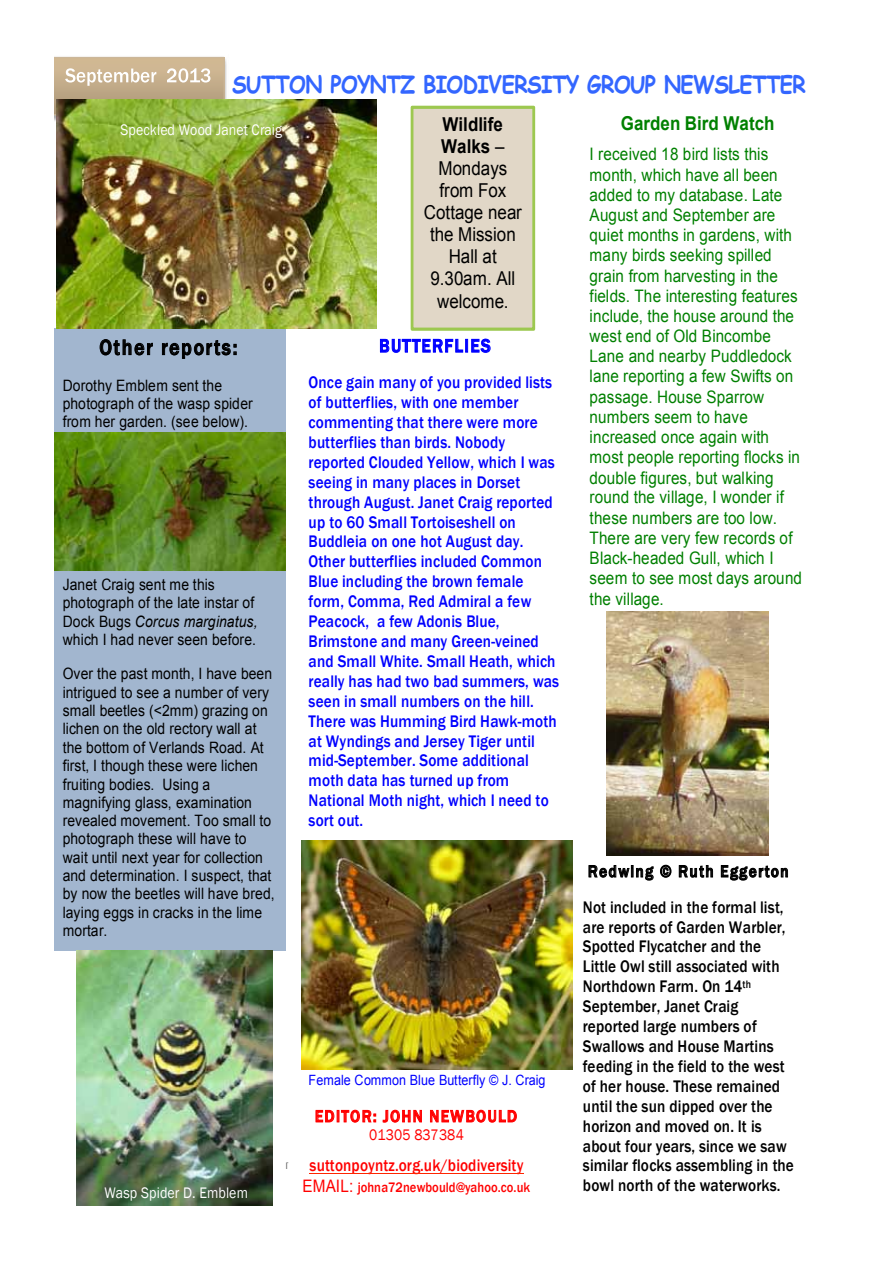
<style>
.page{position:relative;width:893px;height:1263px;background:#fff}
.page>*{position:absolute;margin:0;border:0;box-sizing:border-box;transform-origin:0 0}
.t1{font:700 23.7px "Comic Sans MS";letter-spacing:-.03em;color:#36f;scale:.89 1}
.t2{font:500 22.2px "Franklin Gothic";letter-spacing:.08em;color:#000;scale:.89 1}
.t3{font:19.2px/22px "Arial";color:#000;text-align:center;scale:.89 1}
.t4{font:700 19.2px "Arial";color:#008000;scale:.89 1}
.t5{font:500 19.2px "Franklin Gothic";letter-spacing:.085em;color:#00f;scale:.89 1}
.t6{font:500 17.25px/20px "Franklin Gothic";letter-spacing:.01em;color:#00f;scale:.89 1}
.t7{font:17.25px/20.2px "Arial";letter-spacing:.01em;color:#008000;scale:.89 1}
.t8{font:500 17.25px/20px "Franklin Gothic";letter-spacing:.01em;color:#000;scale:.89 1}
.t9{font:500 17.25px "Franklin Gothic";letter-spacing:.015em;color:#f00;scale:.89 1}
.t10{font:500 17.25px "Franklin Gothic";letter-spacing:.095em;color:#f00;scale:.89 1}
.t11{font:15.75px/18.3px "Arial";letter-spacing:.005em;color:#000;scale:.89 1}
.t12{font:15.75px "Franklin Gothic";letter-spacing:.01em;color:#fff;scale:.89 1}
.t13{font:15.75px "Franklin Gothic";color:#f00;scale:.89 1}
.t14{font:500 14.1px "Franklin Gothic";letter-spacing:.005em;color:#f00;scale:.89 1}
.t15{font:14.1px "Arial";letter-spacing:.01em;color:#00f;scale:.89 1}
.s1{font-style:italic}
.s2{font-weight:700}
.s3{font-weight:400;font-size:12.6px;color:#595959}
.s4{font-family:"Arial";font-weight:400;font-size:17.25px}
</style>
<div class="page">
<img style="left:230px;top:99px;width:306px;height:16px">
<img style="left:315px;top:1109px;width:199px;height:14px">
<svg style="left:316px;top:1110px;width:60px;height:12px"></svg>
<svg style="left:383px;top:1110px;width:39px;height:12px"></svg>
<svg style="left:430px;top:1110px;width:87px;height:12px"></svg>
<hr style="left:310px;top:1173px;width:214px;height:1px;background:#ff2600">
<div style="left:411px;top:106px;width:124px;height:225px;border:3px solid #9dc850"></div>
<div style="left:54px;top:335px;width:232px;height:610px;background:#a2b6cf"></div>
<svg style="left:100px;top:339px;width:53px;height:16px"></svg>
<svg style="left:162px;top:340px;width:74px;height:19px"></svg>
<img style="left:54px;top:56px;width:176px;height:65px">
<svg style="left:54px;top:57px;width:171px;height:58px;background:#cab695"></svg>
<svg style="left:380px;top:339px;width:111px;height:14px"></svg>
<svg style="left:589px;top:865px;width:64px;height:15px"></svg>
<svg style="left:660px;top:865px;width:11px;height:13px"></svg>
<svg style="left:679px;top:865px;width:34px;height:13px"></svg>
<svg style="left:721px;top:865px;width:67px;height:15px"></svg>
<img style="left:56px;top:100px;width:320px;height:229px">
<img style="left:302px;top:840px;width:271px;height:229px">
<img style="left:606px;top:611px;width:163px;height:244px">
<img style="left:77px;top:951px;width:196px;height:255px">
<img style="left:54px;top:432px;width:231px;height:138px">
<img style="left:110px;top:121px;width:183px;height:26px">
<img style="left:85px;top:1184px;width:183px;height:22px">
<h1 class="t1" style="left:232px;top:67px;width:646px">SUTTON POYNTZ BIODIVERSITY GROUP NEWSLETTER</h1>
<p class="t12" style="left:120px;top:120px;width:183px">Speckled Wood Janet Craig</p>
<p class="t2" style="left:99px;top:333px;width:157px">Other reports:</p>
<p class="t11" style="left:63px;top:376px;width:215px">Dorothy Emblem sent the photograph of the wasp spider from her garden. (see below).</p>
<p class="t11" style="left:63px;top:575px;width:221px">Janet Craig sent me this photograph of the late instar of<br>Dock Bugs <span class="s1">Corcus marginatus, </span>which I had never seen before.</p>
<p class="t11" style="left:63px;top:665px;width:240px">Over the past month, I have been intrigued to see a number of very small beetles (&lt;2mm) grazing on lichen on the old rectory wall at the bottom of Verlands Road. At first, I though these were lichen fruiting bodies. Using a magnifying glass, examination revealed movement. Too small to photograph these will have to wait until next year for collection and determination. I suspect, that by now the beetles will have bred, laying eggs in cracks in the lime mortar.</p>
<p class="t3" style="left:424px;top:113px;width:112px"><span class="s2">Wildlife<br>Walks</span> –<br>Mondays from Fox<br>Cottage near the Mission<br>Hall at<br>9.30am. All welcome.</p>
<p class="t5" style="left:379px;top:334px;width:127px">BUTTERFLIES</p>
<p class="t6" style="left:309px;top:373px;width:283px">Once gain many of you provided lists of butterflies, with one member commenting that there were more butterflies than birds. Nobody reported Clouded Yellow, which I was seeing in many places in Dorset through August. Janet Craig reported up to 60 Small Tortoiseshell on<br>Buddleia on one hot August day.<br>Other butterflies included Common<br>Blue including the brown female form, Comma, Red Admiral a few<br>Peacock, a few Adonis Blue,<br>Brimstone and many Green-veined and Small White. Small Heath, which really has had two bad summers, was seen in small numbers on the hill.<br>There was Humming Bird Hawk-moth at Wyndings and Jersey Tiger until mid-September. Some additional moth data has turned up from<br>National Moth night, which I need to sort out.</p>
<p class="t15" style="left:309px;top:1070px;width:268px">Female Common Blue Butterfly © J. Craig</p>
<p class="t12" style="left:104px;top:1183px;width:163px">Wasp Spider D. Emblem</p>
<p class="t10" style="left:315px;top:1105px;width:228px">EDITOR: JOHN NEWBOULD</p>
<p class="t13" style="left:369px;top:1125px;width:108px">01305 837384</p>
<p class="t9" style="left:285px;top:1155px;width:269px"><span class="s3">[</span> suttonpoyntz.org.uk/biodiversity</p>
<p class="t14" style="left:302px;top:1178px;width:257px"><span class="s4">EMAIL:</span> johna72newbould@yahoo.co.uk</p>
<p class="t4" style="left:621px;top:111px;width:174px">Garden Bird Watch</p>
<p class="t7" style="left:590px;top:144px;width:240px">I received 18 bird lists this month, which have all been added to my database. Late<br>August and September are quiet months in gardens, with many birds seeking spilled grain from harvesting in the fields. The interesting features include, the house around the west end of Old Bincombe<br>Lane and nearby Puddledock lane reporting a few Swifts on passage. House Sparrow numbers seem to have increased once again with most people reporting flocks in double figures, but walking round the village, I wonder if these numbers are too low.<br>There are very few records of<br>Black-headed Gull, which I seem to see most days around the village.</p>
<p class="t8" style="left:583px;top:854px;width:233px;line-height:35.5px">Redwing © Ruth Eggerton<br>Not included in the formal list,</p>
<p class="t8" style="left:583px;top:917px;width:239px">are reports of Garden Warbler,<br>Spotted Flycatcher and the<br>Little Owl still associated with<br>Northdown Farm. On 14<sup>th<br></sup>September, Janet Craig reported large numbers of<br>Swallows and House Martins feeding in the field to the west of her house. These remained until the sun dipped over the horizon and moved on. It is about four years, since we saw similar flocks assembling in the bowl north of the waterworks.</p>
</div>
